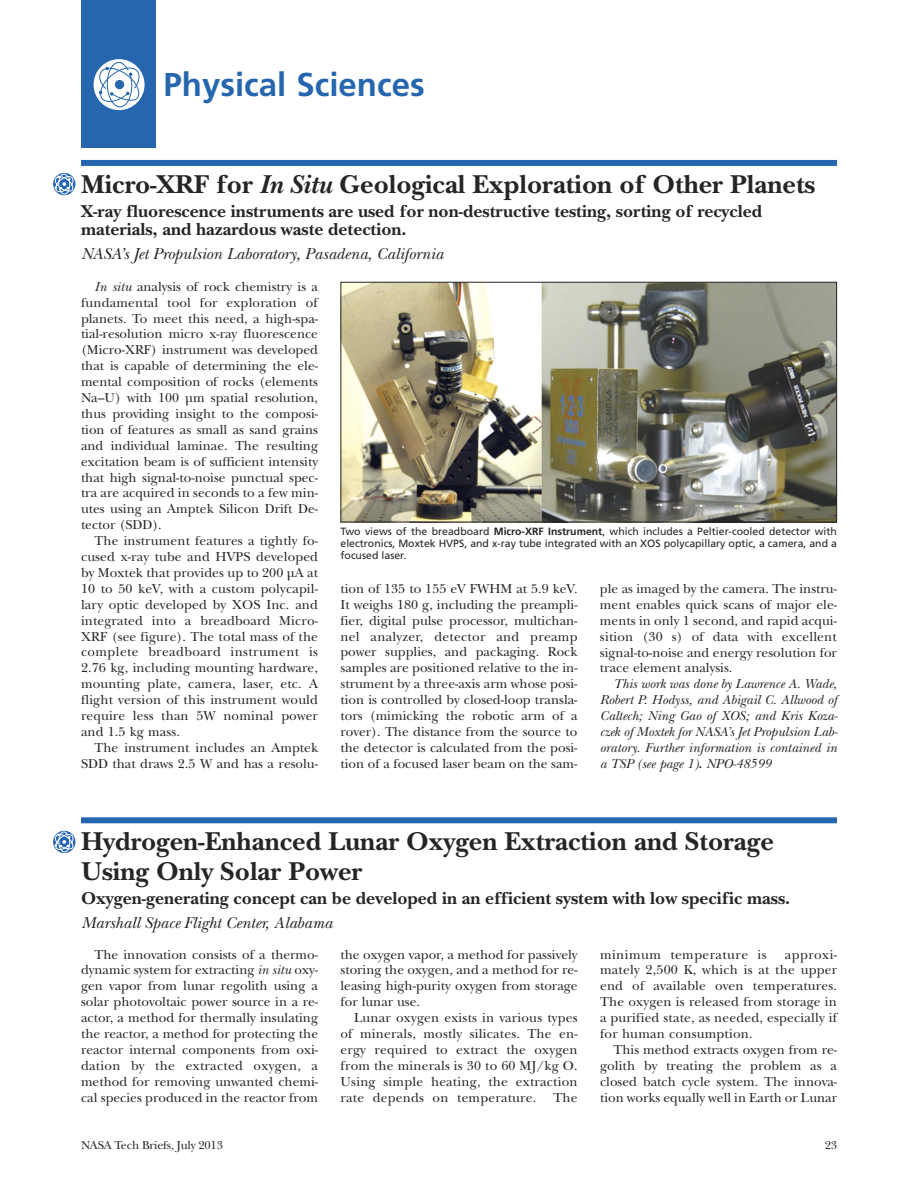
<style>
.page{position:relative;width:918px;height:1188px;background:#fff}
.page>*{position:absolute;margin:0;border:0;box-sizing:border-box;transform-origin:0 0}
.t1{font:700 33px "Frutiger";color:#2566af}
.t2{font:700 27px/29.4px "New Baskerville";color:#272425}
.t3{font:700 18px/18px "New Baskerville";color:#272425}
.t4{font:italic 16.5px "New Baskerville";color:#272425}
.t5{font:13.5px/15.9px "New Baskerville";color:#272425;text-align:justify}
.t6{font:italic 13.5px/15.9px "New Baskerville";color:#272425;text-align:justify}
.t7{font:13.5px "New Baskerville";letter-spacing:.03em;color:#272425}
.t8{font:12px "New Baskerville";letter-spacing:-.015em;color:#272425}
.t9{font:10.5px/12px "Frutiger";color:#272425;text-align:justify}
.s1{font-style:italic}
.s2{font-weight:700}
</style>
<div class="page">
<div style="left:81px;top:0;width:75px;height:148px;background:#2566af"></div>
<svg style="left:94px;top:59px;width:51px;height:51px"></svg>
<svg style="left:97px;top:61px;width:45px;height:47px"></svg>
<div style="left:81px;top:160px;width:756px;height:6px;background:#2566af"></div>
<img style="left:342px;top:284px;width:493px;height:236px">
<div style="left:340px;top:282px;width:497px;height:240px;border:1px solid #272425"></div>
<div style="left:81px;top:817px;width:756px;height:6px;background:#2566af"></div>
<svg style="left:53px;top:173px;width:22px;height:22px"></svg>
<svg style="left:53px;top:831px;width:22px;height:22px"></svg>
<h1 class="t1" style="left:164px;top:71px;width:263px">Physical Sciences</h1>
<h2 class="t2" style="left:81px;top:173px;width:736px">Micro-XRF for <span class="s1">In Situ</span> Geological Exploration of Other Planets</h2>
<h3 class="t3" style="left:81px;top:204px;width:683px">X-ray fluorescence instruments are used for non-destructive testing, sorting of recycled materials, and hazardous waste detection.</h3>
<p class="t4" style="left:81px;top:248px;width:364px">NASA’s Jet Propulsion Laboratory, Pasadena, California</p>
<p class="t5" style="left:81px;top:280px;width:239px;text-indent:14px"><span class="s1">In situ</span> analysis of rock chemistry is a fundamental tool for exploration of planets. To meet this need, a high-spa&shy;tial-resolution micro x-ray fluorescence (Micro-XRF) instrument was developed that is capable of determining the ele&shy;mental composition of rocks (elements Na–U) with 100 µm spatial resolution, thus providing insight to the composi&shy;tion of features as small as sand grains and individual laminae. The resulting excitation beam is of sufficient intensity that high signal-to-noise punctual spec&shy;tra are acquired in seconds to a few min&shy;utes using an Amptek Silicon Drift De&shy;tector (SDD).</p>
<p class="t5" style="left:81px;top:534px;width:239px;text-indent:14px">The instrument features a tightly fo&shy;cused x-ray tube and HVPS developed by Moxtek that provides up to 200 µA at 10 to 50 keV, with a custom polycapil&shy;lary optic developed by XOS Inc. and integrated into a breadboard Micro-XRF (see figure). The total mass of the complete breadboard instrument is 2.76 kg, including mounting hardware, mounting plate, camera, laser, etc. A flight version of this instrument would require less than 5W nominal power and 1.5 kg mass.</p>
<p class="t5" style="left:81px;top:741px;width:239px;text-align:right">The instrument includes an Amptek<br>SDD that draws 2.5 W and has a resolu-</p>
<p class="t9" style="left:340px;top:526px;width:498px">Two views of the breadboard <span class="s2">Micro-XRF Instrument</span>, which includes a Peltier-cooled detector with electronics, Moxtek HVPS, and x-ray tube integrated with an XOS polycapillary optic, a camera, and a focused laser.</p>
<p class="t5" style="left:340px;top:582px;width:239px">tion of 135 to 155 eV FWHM at 5.9 keV.<br>It weighs 180 g, including the preampli&shy;fier, digital pulse processor, multichan&shy;nel analyzer, detector and preamp power supplies, and packaging. Rock samples are positioned relative to the in&shy;strument by a three-axis arm whose posi&shy;tion is controlled by closed-loop transla&shy;tors (mimicking the robotic arm of a rover). The distance from the source to the detector is calculated from the posi&shy;tion of a focused laser beam on the sam-</p>
<p class="t5" style="left:600px;top:582px;width:239px">ple as imaged by the camera. The instru&shy;ment enables quick scans of major ele&shy;ments in only 1 second, and rapid acqui&shy;sition (30 s) of data with excellent signal-to-noise and energy resolution for trace element analysis.</p>
<p class="t6" style="left:600px;top:678px;width:239px;text-indent:14px">This work was done by Lawrence A. Wade, Robert P. Hodyss, and Abigail C. Allwood of Caltech; Ning Gao of XOS; and Kris Koza&shy;czek of Moxtek for NASA’s Jet Propulsion Lab&shy;oratory. Further information is contained in a TSP (see page 1)<span class="s2">.</span> NPO-48599</p>
<h2 class="t2" style="left:81px;top:830px;width:694px">Hydrogen-Enhanced Lunar Oxygen Extraction and Storage<br>Using Only Solar Power</h2>
<h3 class="t3" style="left:81px;top:891px;width:711px">Oxygen-generating concept can be developed in an efficient system with low specific mass.</h3>
<p class="t4" style="left:81px;top:917px;width:253px">Marshall Space Flight Center, Alabama</p>
<p class="t5" style="left:81px;top:948px;width:239px;text-indent:14px">The innovation consists of a thermo&shy;dynamic system for extracting <span class="s1">in situ</span> oxy&shy;gen vapor from lunar regolith using a solar photovoltaic power source in a re&shy;actor, a method for thermally insulating the reactor, a method for protecting the reactor internal components from oxi&shy;dation by the extracted oxygen, a method for removing unwanted chemi&shy;cal species produced in the reactor from</p>
<p class="t5" style="left:341px;top:948px;width:239px">the oxygen vapor, a method for passively storing the oxygen, and a method for re&shy;leasing high-purity oxygen from storage for lunar use.</p>
<p class="t5" style="left:341px;top:1011px;width:239px;text-indent:14px">Lunar oxygen exists in various types of minerals, mostly silicates. The en&shy;ergy required to extract the oxygen from the minerals is 30 to 60 MJ/kg O.<br>Using simple heating, the extraction rate depends on temperature.</p>
<p class="t5" style="left:553px;top:1091px;width:26px">The</p>
<p class="t5" style="left:600px;top:948px;width:239px;text-indent:185px">approxi&shy;mately 2,500 K, which is at the upper end of available oven temperatures.<br>The oxygen is released from storage in a purified state, as needed, especially if for human consumption.</p>
<p class="t5" style="left:600px;top:1043px;width:239px;text-indent:14px">This method extracts oxygen from re&shy;golith by treating the problem as a closed batch cycle system. The innova&shy;tion works equally well in Earth or Lunar</p>
<p class="t7" style="left:600px;top:949px;width:168px">minimum temperature is</p>
<p class="t8" style="left:81px;top:1141px;width:143px">NASA Tech Briefs, July 2013</p>
<p class="t8" style="left:825px;top:1141px;width:14px">23</p>
</div>
